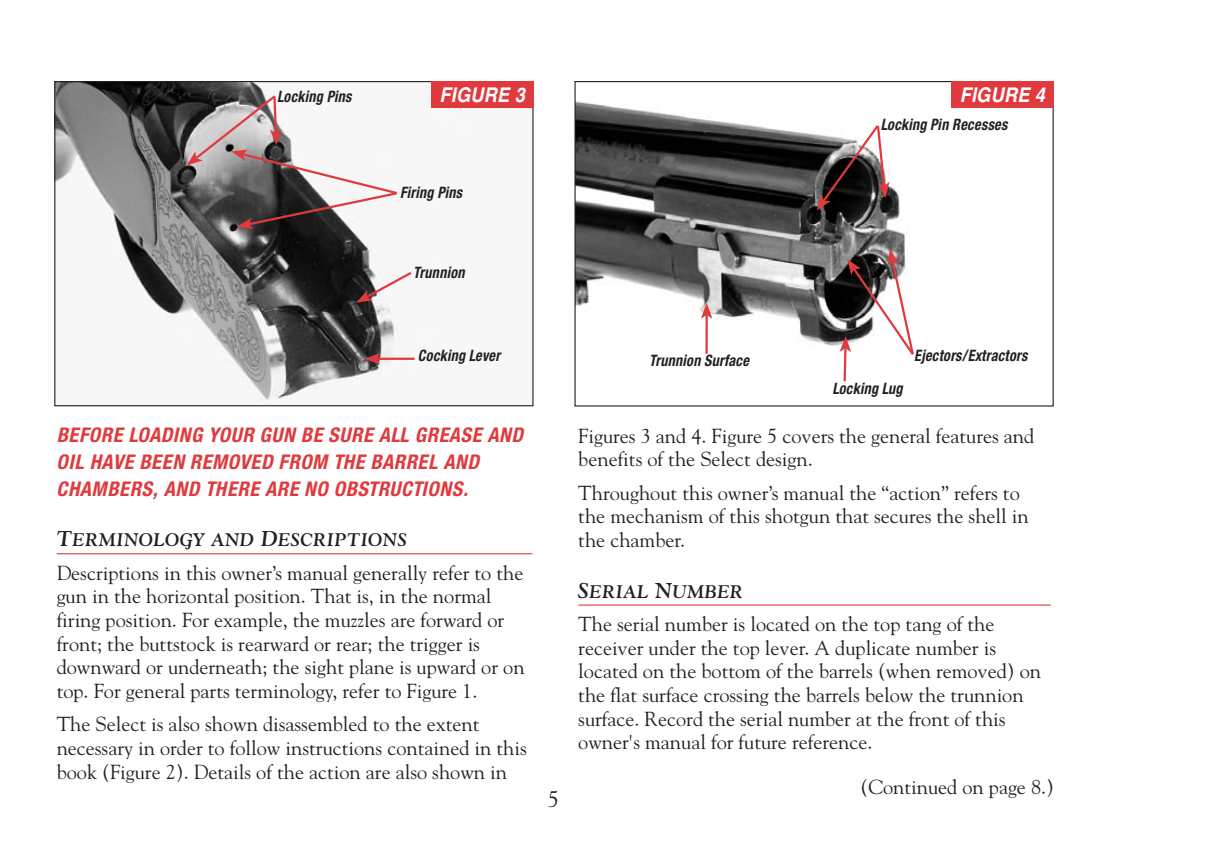
<style>
.page{position:relative;width:1215px;height:851px;background:#fff}
.page>*{position:absolute;margin:0;border:0;box-sizing:border-box;transform-origin:0 0}
.t1{font:22.5px "Goudy";color:#231f20}
.t2{font:20.25px/23.6px "Goudy";color:#231f20}
.t3{font:italic 700 condensed 20.25px "Helvetica Neue";letter-spacing:.035em;color:#e03a3e}
.t4{font:italic 700 20.25px "Helvetica";letter-spacing:.01em;color:#fff;scale:.9 1}
.t5{font:italic 700 18.22px "Goudy";letter-spacing:.03em;color:#231f20}
.t6{font:italic 700 condensed 15.75px "Helvetica Neue";letter-spacing:-.015em;color:#231f20;scale:.9 1}
.t7{font:italic 700 condensed 15.75px "Helvetica Neue";letter-spacing:.005em;color:#231f20;scale:.9 1}
.t8{font:italic 700 condensed 15.75px "Helvetica Neue";letter-spacing:-.045em;color:#231f20;scale:.9 1}
.t9{font:italic 700 condensed 15.75px "Helvetica Neue";letter-spacing:.01em;color:#231f20;scale:.9 1}
.t10{font:italic 700 condensed 15.75px "Helvetica Neue";letter-spacing:-.035em;color:#231f20;scale:.9 1}
.s1{font-size:21.38px}
</style>
<div class="page">
<hr style="left:57px;top:553px;width:475px;height:1px;background:#e03a3e">
<hr style="left:578px;top:604px;width:473px;height:1px;background:#e03a3e">
<img style="left:576px;top:101px;width:329px;height:251px">
<div style="left:951px;top:81px;width:103px;height:27px;background:#e03a3e"></div>
<img style="left:56px;top:83px;width:476px;height:321px">
<hr style="left:377px;top:357px;width:38px;height:3px;background:#e03a3e">
<svg style="left:364px;top:353px;width:16px;height:11px"></svg>
<div style="left:431px;top:81px;width:102px;height:26px;background:#e03a3e"></div>
<svg style="left:356px;top:270px;width:58px;height:33px"></svg>
<svg style="left:187px;top:93px;width:212px;height:136px"></svg>
<svg style="left:817px;top:123px;width:72px;height:87px"></svg>
<hr style="left:705px;top:315px;width:3px;height:39px;background:#e03a3e">
<svg style="left:701px;top:303px;width:11px;height:15px"></svg>
<svg style="left:840px;top:249px;width:74px;height:133px"></svg>
<p class="t6" style="left:277px;top:87px;width:85px">Locking Pins</p>
<p class="t4" style="left:440px;top:82px;width:96px">FIGURE 3</p>
<p class="t9" style="left:400px;top:183px;width:72px">Firing Pins</p>
<p class="t10" style="left:413px;top:263px;width:60px">Trunnion</p>
<p class="t4" style="left:960px;top:83px;width:96px">FIGURE 4</p>
<p class="t7" style="left:881px;top:115px;width:143px">Locking Pin Recesses</p>
<p class="t7" style="left:418px;top:346px;width:95px">Cocking Lever</p>
<p class="t3" style="left:57px;top:422px;width:13px">BEFORE</p>
<p class="t3" style="left:128px;top:422px;width:13px">LOAD</p>
<p class="t3" style="left:173px;top:422px;width:48px">ING YOUR</p>
<p class="t3" style="left:260px;top:422px;width:14px">GUN</p>
<p class="t3" style="left:301px;top:422px;width:41px">BE SURE</p>
<p class="t3" style="left:379px;top:422px;width:12px">ALL</p>
<p class="t3" style="left:415px;top:422px;width:13px">GREASE</p>
<p class="t3" style="left:487px;top:422px;width:14px">AND</p>
<p class="t3" style="left:57px;top:449px;width:96px">OIL HA VE BEEN</p>
<p class="t3" style="left:190px;top:449px;width:14px">REMO</p>
<p class="t3" style="left:240px;top:449px;width:53px">VED FROM</p>
<p class="t3" style="left:333px;top:449px;width:12px">THE</p>
<p class="t3" style="left:371px;top:449px;width:13px">BARREL</p>
<p class="t3" style="left:443px;top:449px;width:14px">AND</p>
<p class="t3" style="left:57px;top:476px;width:14px">CHAMBER</p>
<p class="t3" style="left:142px;top:476px;width:36px">s, AND</p>
<p class="t3" style="left:205px;top:476px;width:12px">THERE</p>
<p class="t3" style="left:265px;top:476px;width:13px">ARE</p>
<p class="t3" style="left:304px;top:476px;width:42px">NO OBSTRUCT</p>
<p class="t3" style="left:422px;top:476px;width:48px">IONS.</p>
<p class="t5" style="left:57px;top:529px;width:351px"><span class="s1">T</span>ERMINOLOGY AND <span class="s1">D</span>ESCRIPTIONS</p>
<p class="t2" style="left:57px;top:560px;width:469px">Descriptions in this owner’s manual generally refer to the gun in the horizontal position. That is, in the normal firing position. For example, the muzzles are forward or front; the buttstock is rearward or rear; the trigger is downward or underneath; the sight plane is upward or on top. For general parts terminology, refer to Figure 1.</p>
<p class="t2" style="left:57px;top:712px;width:472px">The Select is also shown disassembled to the extent necessary in order to follow instructions contained in this book (Figure 2). Details of the action are also shown in</p>
<p class="t1" style="left:548px;top:785px;width:13px">5</p>
<p class="t6" style="left:649px;top:351px;width:113px">Trunnion Surface</p>
<p class="t6" style="left:832px;top:378px;width:80px">Locking Lug</p>
<p class="t8" style="left:914px;top:346px;width:128px">Ejectors/Extractors</p>
<p class="t2" style="left:578px;top:423px;width:458px">Figures 3 and 4. Figure 5 covers the general features and benefits of the Select design.</p>
<p class="t2" style="left:578px;top:480px;width:452px">Throughout this owner’s manual the “action” refers to the mechanism of this shotgun that secures the shell in the chamber.</p>
<p class="t5" style="left:578px;top:580px;width:166px"><span class="s1">S</span>ERIAL <span class="s1">N</span>UMBER</p>
<p class="t2" style="left:578px;top:611px;width:464px">The serial number is located on the top tang of the receiver under the top lever. A duplicate number is located on the bottom of the barrels (when removed) on the flat surface crossing the barrels below the trunnion surface. Record the serial number at the front of this owner's manual for future reference.</p>
<p class="t2" style="left:861px;top:774px;width:195px">(Continued on page 8.)</p>
</div>
